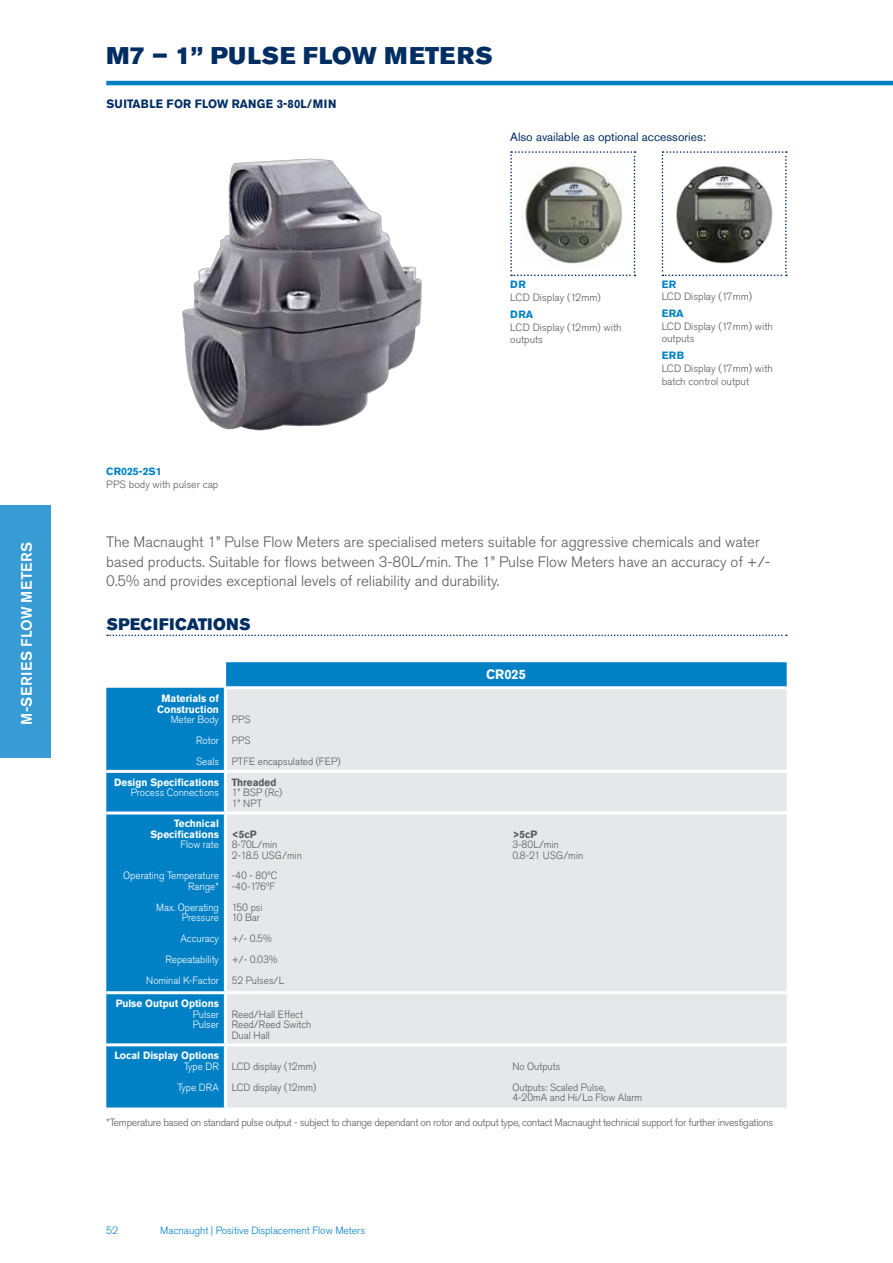
<style>
.page{position:relative;width:893px;height:1263px;background:#fff}
.page>*{position:absolute;margin:0;border:0;box-sizing:border-box;transform-origin:0 0}
.t1{font:24px "Akzidenz Grotesk Pro Super";letter-spacing:.03em;color:#002d62}
.t2{font:16.5px "Akzidenz Grotesk Pro Super";letter-spacing:.04em;color:#002d62;scale:.95 1}
.t3{font:300 15px/19.5px "Akzidenz Grotesk Pro";color:#58595b}
.t4{font:500 15px "Akzidenz Grotesk Pro";letter-spacing:.04em;color:#fff}
.t5{font:700 13.5px "Akzidenz Grotesk Pro";letter-spacing:.005em;color:#fff;scale:.95 1}
.t6{font:12px "Akzidenz Grotesk Pro";color:#002d62}
.t7{font:700 12px "Akzidenz Grotesk Pro";letter-spacing:.01em;color:#002d62;scale:.95 1}
.t8{font:300 10.5px/10.5px "Akzidenz Grotesk Pro";color:#58595b;scale:.95 1}
.t9{font:300 10.5px/21px "Akzidenz Grotesk Pro";color:#fff;text-align:right;scale:.95 1}
.t10{font:300 10.5px/12.6px "Akzidenz Grotesk Pro";color:#58595b}
.t11{font:300 10.5px "Akzidenz Grotesk Pro";letter-spacing:-.03em;color:#58595b}
.t12{font:700 10.5px/10.5px "Akzidenz Grotesk Pro";color:#fff;text-align:center;scale:.95 1}
.t13{font:300 10.5px "Akzidenz Grotesk Pro";letter-spacing:-.01em;color:#0081c6}
.t14{font:700 10.5px "Akzidenz Grotesk Pro";color:#0081c6}
.t15{font:700 10.5px "Akzidenz Grotesk Pro";color:#58595b;scale:.95 1}
</style>
<div class="page">
<hr style="left:106px;top:81px;width:787px;height:4px;background:#0081c6">
<img style="left:182px;top:158px;width:240px;height:273px">
<svg style="left:107px;top:635px;width:680px;height:1px"></svg>
<svg style="left:106px;top:662px;width:681px;height:445px;fill:#0081c6"></svg>
<div style="left:227px;top:689px;width:560px;height:418px;background:#e6e7e8"></div>
<svg style="left:225px;top:662px;width:1px;height:24px"></svg>
<hr style="left:224px;top:689px;width:3px;height:81px;background:#fff">
<hr style="left:106px;top:770px;width:119px;height:3px;background:#fff">
<hr style="left:225px;top:770px;width:281px;height:3px;background:#fff">
<hr style="left:224px;top:773px;width:3px;height:38px;background:#fff">
<hr style="left:506px;top:770px;width:281px;height:3px;background:#fff">
<hr style="left:106px;top:811px;width:119px;height:3px;background:#fff">
<hr style="left:225px;top:811px;width:281px;height:3px;background:#fff">
<hr style="left:224px;top:814px;width:3px;height:51px;background:#fff">
<hr style="left:506px;top:811px;width:281px;height:3px;background:#fff">
<hr style="left:224px;top:865px;width:3px;height:126px;background:#fff">
<hr style="left:106px;top:991px;width:119px;height:3px;background:#fff">
<hr style="left:225px;top:991px;width:281px;height:3px;background:#fff">
<hr style="left:224px;top:994px;width:3px;height:49px;background:#fff">
<hr style="left:506px;top:991px;width:281px;height:3px;background:#fff">
<hr style="left:106px;top:1043px;width:119px;height:3px;background:#fff">
<hr style="left:225px;top:1043px;width:281px;height:3px;background:#fff">
<hr style="left:224px;top:1046px;width:3px;height:61px;background:#fff">
<hr style="left:506px;top:1043px;width:281px;height:3px;background:#fff">
<hr style="left:224px;top:686px;width:282px;height:3px;background:#fff">
<hr style="left:506px;top:686px;width:281px;height:3px;background:#fff">
<div style="left:0;top:505px;width:50px;height:252px;background:#399bd4"></div>
<svg style="left:510px;top:151px;width:125px;height:125px"></svg>
<svg style="left:662px;top:151px;width:125px;height:125px"></svg>
<h3 class="t4" style="left:17px;top:725px;width:184px;rotate:-90deg">M-SERIES FLOW METERS</h3>
<h1 class="t1" style="left:106px;top:40px;width:388px">M7 – 1” PULSE FLOW METERS</h1>
<p class="t7" style="left:106px;top:96px;width:244px">SUITABLE FOR FLOW RANGE 3-80L/MIN</p>
<p class="t6" style="left:510px;top:129px;width:197px">Also available as optional accessories:</p>
<p class="t14" style="left:106px;top:465px;width:57px">CR025-2S1</p>
<p class="t10" style="left:106px;top:478px;width:114px">PPS body with pulser cap</p>
<p class="t14" style="left:510px;top:278px;width:17px">DR</p>
<p class="t10" style="left:510px;top:291px;width:92px">LCD Display (12mm)</p>
<p class="t14" style="left:510px;top:307px;width:24px">DRA</p>
<p class="t10" style="left:510px;top:321px;width:113px">LCD Display (12mm) with outputs</p>
<p class="t14" style="left:662px;top:277px;width:16px">ER</p>
<p class="t10" style="left:662px;top:290px;width:92px">LCD Display (17mm)</p>
<p class="t14" style="left:662px;top:307px;width:24px">ERA</p>
<p class="t10" style="left:662px;top:320px;width:113px">LCD Display (17mm) with outputs</p>
<p class="t14" style="left:662px;top:349px;width:24px">ERB</p>
<p class="t10" style="left:662px;top:362px;width:113px">LCD Display (17mm) with batch control output</p>
<p class="t3" style="left:106px;top:532px;width:665px">The Macnaught 1” Pulse Flow Meters are specialised meters suitable for aggressive chemicals and water based products. Suitable for flows between 3-80L/min. The 1” Pulse Flow Meters have an accuracy of +/-<br>0.5% and provides exceptional levels of reliability and durability.</p>
<h2 class="t2" style="left:106px;top:614px;width:153px">SPECIFICATIONS</h2>
<p class="t12" style="left:157px;top:693px;width:67px">Materials of<br>Construction</p>
<p class="t9" style="left:196px;top:709px;width:26px;text-align:justify;text-indent:-25px">Meter Body Rotor Seals</p>
<p class="t8" style="left:232px;top:709px;width:116px;line-height:21px">PPS<br>PPS<br>PTFE encapsulated (FEP)</p>
<p class="t12" style="left:114px;top:777px;width:112px">Design Specifications</p>
<p class="t9" style="left:131px;top:782px;width:94px">Process Connections</p>
<p class="t15" style="left:232px;top:775px;width:49px">Threaded</p>
<p class="t8" style="left:232px;top:787px;width:55px">1” BSP (Rc)<br>1” NPT</p>
<p class="t12" style="left:150px;top:818px;width:74px;text-align:right">Technical<br>Specifications</p>
<p class="t9" style="left:180px;top:834px;width:42px">Flow rate</p>
<p class="t9" style="left:123px;top:870px;width:102px;line-height:10.5px">Operating Temperature<br>Range*</p>
<p class="t9" style="left:156px;top:902px;width:68px;line-height:10.5px">Max. Operating<br>Pressure</p>
<p class="t9" style="left:146px;top:928px;width:78px">Accuracy<br>Repeatability<br>Nominal K-Factor</p>
<p class="t15" style="left:232px;top:827px;width:28px">&lt;5cP</p>
<p class="t8" style="left:232px;top:839px;width:75px">8-70L/min<br>2-18.5 USG/min</p>
<p class="t8" style="left:232px;top:870px;width:50px">-40 - 80ºC -40-176ºF</p>
<p class="t8" style="left:232px;top:902px;width:34px">150 psi<br>10 Bar</p>
<p class="t8" style="left:232px;top:928px;width:57px;line-height:21px">+/- 0.5% +/- 0.03%<br>52 Pulses/L</p>
<p class="t5" style="left:486px;top:666px;width:44px">CR025</p>
<p class="t15" style="left:512px;top:827px;width:28px">&gt;5cP</p>
<p class="t8" style="left:512px;top:839px;width:76px">3-80L/min<br>0.8-21 USG/min</p>
<p class="t12" style="left:116px;top:998px;width:110px">Pulse Output Options</p>
<p class="t9" style="left:193px;top:1008px;width:29px;line-height:10.5px;text-align:left">Pulser<br>Pulser</p>
<p class="t8" style="left:232px;top:1008px;width:85px">Reed/Hall Effect<br>Reed/Reed Switch<br>Dual Hall</p>
<p class="t12" style="left:114px;top:1050px;width:112px">Local Display Options</p>
<p class="t9" style="left:178px;top:1055px;width:45px">Type DR<br>Type DRA</p>
<p class="t8" style="left:232px;top:1055px;width:90px;line-height:21px">LCD display (12mm)<br>LCD display (12mm)</p>
<p class="t8" style="left:512px;top:1055px;width:100px;line-height:21px">No Outputs<br>Outputs: Scaled Pulse,</p>
<p class="t8" style="left:512px;top:1092px;width:138px">4-20mA and Hi/Lo Flow Alarm</p>
<p class="t11" style="left:106px;top:1115px;width:669px">*Temperature based on standard pulse output - subject to change dependant on rotor and output type, contact Macnaught technical support for further investigations</p>
<p class="t13" style="left:106px;top:1223px;width:14px">52</p>
<p class="t13" style="left:160px;top:1223px;width:206px">Macnaught | Positive Displacement Flow Meters</p>
</div>
